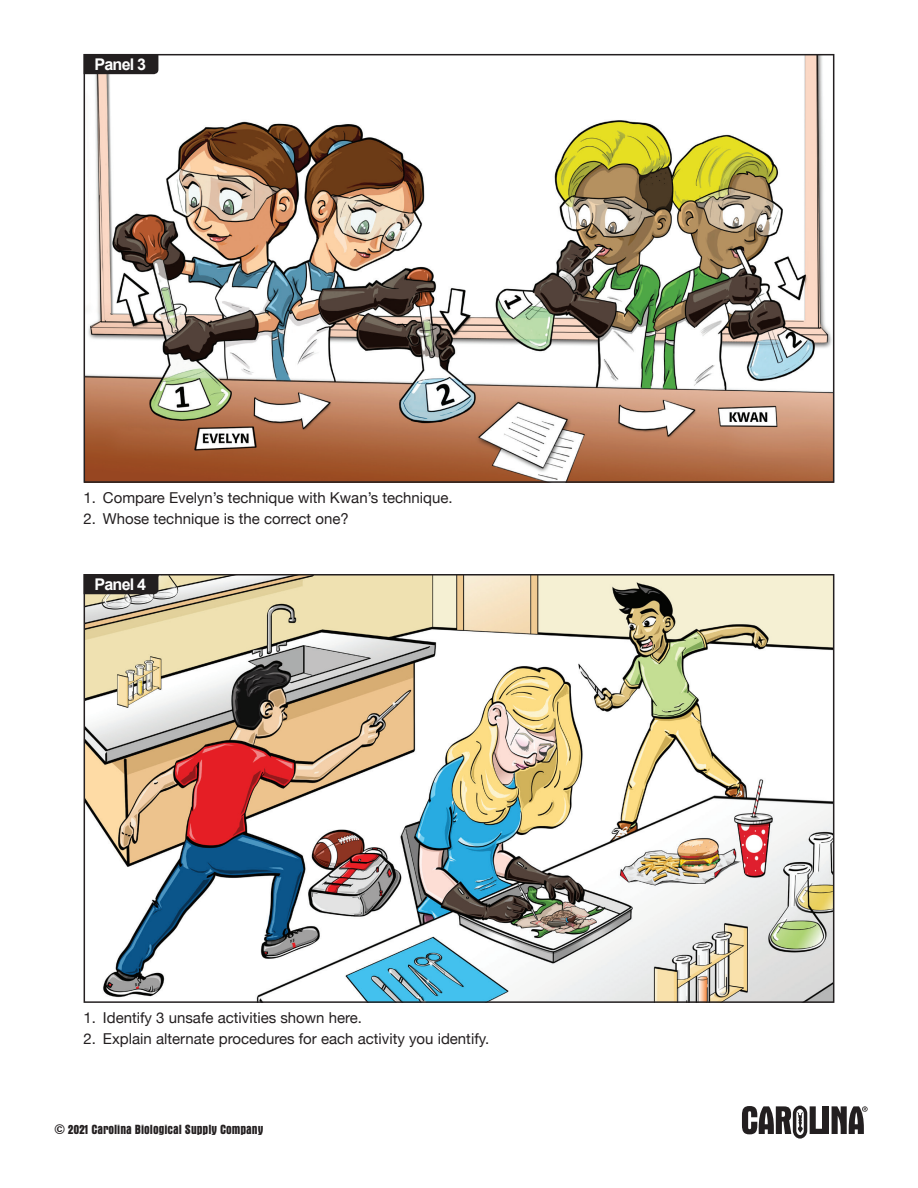
<style>
.page{position:relative;width:918px;height:1188px;background:#fff}
.page>*{position:absolute;margin:0;border:0;box-sizing:border-box;transform-origin:0 0}
.t1{font:700 16.05px "Arial";letter-spacing:-.05em;color:#fff}
.t2{font:15px "Helvetica Neue";color:#231f20}
.t3{font:700 condensed 13.5px "Aurora BT";color:#231f20}
</style>
<div class="page">
<div style="left:823px;top:1106px;width:6px;height:28px;background:#231f20"></div>
<svg style="left:742px;top:1106px;width:80px;height:33px"></svg>
<svg style="left:832px;top:1106px;width:36px;height:28px"></svg>
<img style="left:87px;top:57px;width:744px;height:423px">
<div style="left:84px;top:54px;width:750px;height:429px;border:2px solid #231f20"></div>
<img style="left:87px;top:577px;width:744px;height:423px">
<div style="left:84px;top:574px;width:750px;height:429px;border:2px solid #231f20"></div>
<svg style="left:84px;top:54px;width:74px;height:20px"></svg>
<svg style="left:84px;top:574px;width:74px;height:20px"></svg>
<p class="t1" style="left:95px;top:54px;width:53px">Panel 3</p>
<p class="t2" style="left:84px;top:487px;width:371px">1. Compare Evelyn’s technique with Kwan’s technique.</p>
<p class="t2" style="left:84px;top:508px;width:267px">2. Whose technique is the correct one?</p>
<p class="t1" style="left:95px;top:574px;width:53px">Panel 4</p>
<p class="t2" style="left:84px;top:1007px;width:280px">1. Identify 3 unsafe activities shown here.</p>
<p class="t2" style="left:84px;top:1028px;width:407px">2. Explain alternate procedures for each activity you identify.</p>
<p class="t3" style="left:54px;top:1122px;width:211px">© 2021 Carolina Biological Supply Company</p>
</div>
